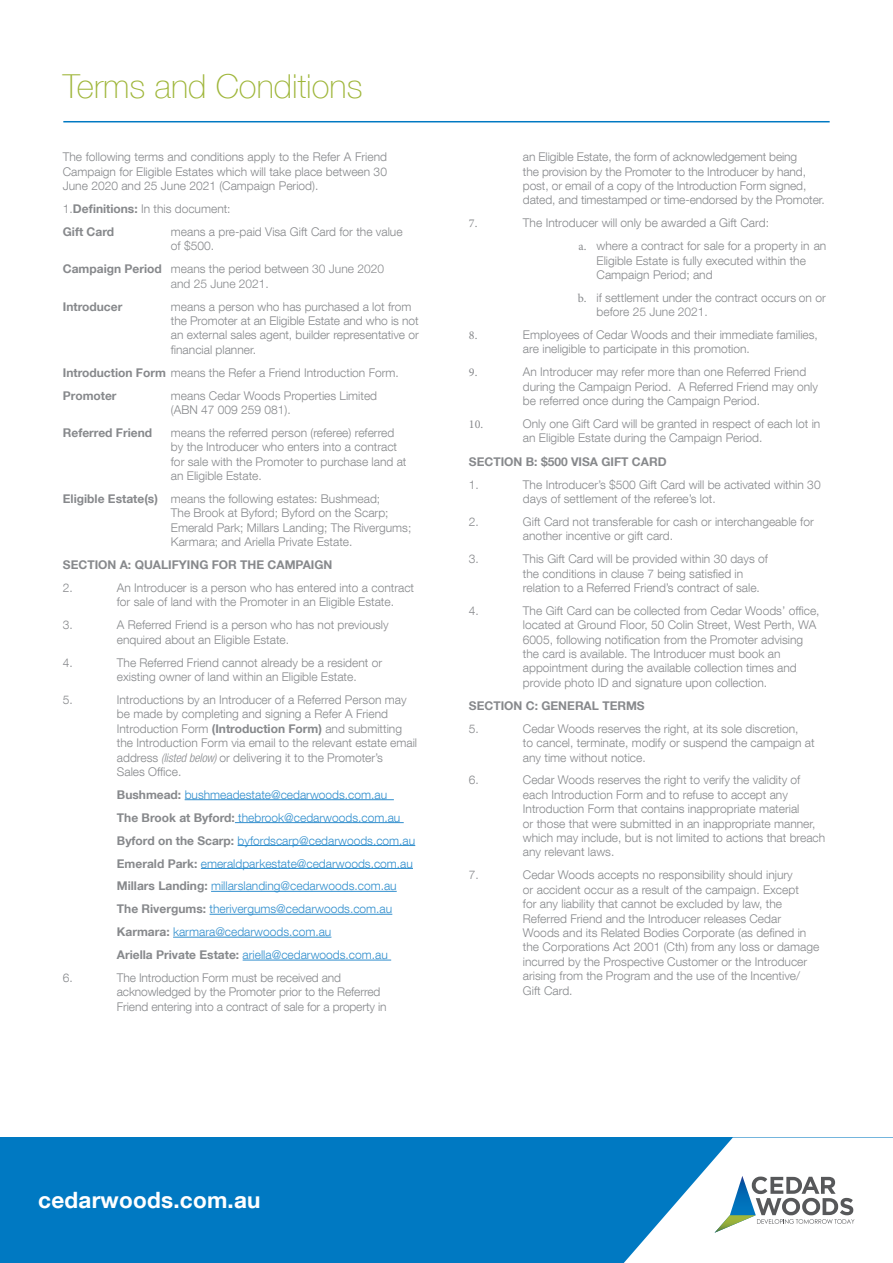
<style>
.page{position:relative;width:893px;height:1263px;background:#fff}
.page>*{position:absolute;margin:0;border:0;box-sizing:border-box;transform-origin:0 0}
.t1{font:100 33px "Helvetica Neue LT Com";color:#9fb63a}
.t2{font:700 22.5px "Helvetica Neue LT Com";letter-spacing:.01em;color:#fff}
.t3{font:300 12px/14.4px "Helvetica Neue LT Com";color:#87898c}
.t4{font:300 12px "Helvetica Neue LT Com";color:#308ecd}
.t5{font:700 12px "Helvetica Neue LT Com";color:#87898c}
.t6{font:12px "Minion Pro";color:#87898c}
.s1{font-weight:700}
.s2{font-family:"Helvetica Neue LT Std"}
.s3{font-style:italic;font-stretch:condensed}
.s4{font-weight:700;color:#87898c}
.s5{font-family:"Minion Pro";font-weight:400}
</style>
<div class="page">
<div style="left:0;top:1137px;width:605px;height:126px;background:#0079c2"></div>
<svg style="left:605px;top:1137px;width:288px;height:126px"></svg>
<hr style="left:63px;top:121px;width:767px;height:1px;background:#0079c2">
<hr style="left:185px;top:799px;width:209px;height:1px;background:#308ecd">
<hr style="left:235px;top:822px;width:169px;height:1px;background:#308ecd">
<hr style="left:238px;top:845px;width:177px;height:1px;background:#308ecd">
<hr style="left:201px;top:868px;width:212px;height:1px;background:#308ecd">
<hr style="left:211px;top:891px;width:186px;height:1px;background:#308ecd">
<hr style="left:210px;top:914px;width:182px;height:1px;background:#308ecd">
<hr style="left:173px;top:937px;width:158px;height:1px;background:#308ecd">
<hr style="left:243px;top:960px;width:148px;height:1px;background:#308ecd">
<p class="t1" style="left:63px;top:67px;width:301px">Terms and Conditions</p>
<p class="t3" style="left:63px;top:150px;width:326px;text-align:justify">The following terms and conditions apply to the Refer A Friend Campaign for Eligible Estates which will take place between 30<br>June 2020 and 25 June 2021 (Campaign Period).</p>
<p class="t3" style="left:63px;top:201px;width:169px">1.<span class="s1">Definitions:</span> In this document:</p>
<p class="t5" style="left:63px;top:224px;width:53px">Gift Card</p>
<p class="t3" style="left:171px;top:224px;width:233px">means a pre-paid Visa Gift Card for the value of $500.</p>
<p class="t3" style="left:63px;top:261px;width:323px"><span class="s1">Campaign Period</span> means the period between <span class="s2">30 June 2020</span></p>
<p class="t5" style="left:63px;top:299px;width:61px">Introducer</p>
<p class="t3" style="left:171px;top:272px;width:242px;line-height:23px"><span class="s2">and 25 June 2021.<br></span>means a person who has purchased a lot from</p>
<p class="t3" style="left:171px;top:313px;width:250px;text-align:justify">the Promoter at an Eligible Estate and who is not an external sales agent, builder representative or financial planner.</p>
<p class="t3" style="left:63px;top:365px;width:338px"><span class="s1">Introduction Form</span> means the Refer a Friend Introduction Form.</p>
<p class="t5" style="left:63px;top:388px;width:55px">Promoter</p>
<p class="t3" style="left:171px;top:388px;width:208px">means Cedar Woods Properties Limited (ABN 47 009 259 081).</p>
<p class="t5" style="left:63px;top:425px;width:91px">Referred Friend</p>
<p class="t3" style="left:171px;top:425px;width:237px">means the referred person (referee) referred by the Introducer who enters into a contract for sale with the Promoter to purchase land at an Eligible Estate.</p>
<p class="t3" style="left:171px;top:491px;width:242px;text-indent:-108px"><span class="s1">Eligible Estate(s)</span> means the following estates: Bushmead;<br>The Brook at Byford; Byford on the Scarp; Emerald Park; Millars Landing; The Rivergums; Karmara; and Ariella Private Estate.</p>
<p class="t5" style="left:63px;top:557px;width:271px">SECTION A: QUALIFYING FOR THE CAMPAIGN</p>
<p class="t3" style="left:63px;top:580px;width:12px">2.</p>
<p class="t3" style="left:117px;top:580px;width:299px">An Introducer is a person who has entered into a contract for sale of land with the Promoter in an Eligible Estate.</p>
<p class="t3" style="left:63px;top:617px;width:12px">3.</p>
<p class="t3" style="left:117px;top:617px;width:273px">A Referred Friend is a person who has not previously enquired about an Eligible Estate.</p>
<p class="t3" style="left:63px;top:655px;width:12px">4.</p>
<p class="t3" style="left:117px;top:655px;width:267px">The Referred Friend cannot already be a resident or existing owner of land within an Eligible Estate.</p>
<p class="t3" style="left:63px;top:692px;width:12px">5.</p>
<p class="t3" style="left:117px;top:692px;width:302px">Introductions by an Introducer of a Referred Person may be made by completing and signing a Refer A Friend Introduction Form <span class="s1">(Introduction Form)</span> and submitting the Introduction Form via email to the relevant estate email address <span class="s3">(listed below)</span> or delivering it to the Promoter’s<br>Sales Office.</p>
<p class="t4" style="left:117px;top:787px;width:272px"><span class="s4">Bushmead:</span> bushmeadestate@cedarwoods.com.au</p>
<p class="t4" style="left:117px;top:810px;width:285px"><span class="s4">The Brook at Byford:</span> thebrook@cedarwoods.com.au</p>
<p class="t4" style="left:117px;top:833px;width:300px"><span class="s4">Byford on the Scarp:</span> byfordscarp@cedarwoods.com.au</p>
<p class="t4" style="left:117px;top:856px;width:298px"><span class="s4">Emerald Park:</span> emeraldparkestate@cedarwoods.com.au</p>
<p class="t4" style="left:117px;top:879px;width:281px"><span class="s4">Millars Landing:</span> millarslanding@cedarwoods.com.au</p>
<p class="t4" style="left:117px;top:902px;width:277px"><span class="s4">The Rivergums:</span> therivergums@cedarwoods.com.au</p>
<p class="t4" style="left:117px;top:925px;width:216px"><span class="s4">Karmara:</span> karmara@cedarwoods.com.au</p>
<p class="t4" style="left:117px;top:947px;width:272px"><span class="s4">Ariella Private Estate:</span> ariella@cedarwoods.com.au</p>
<p class="t3" style="left:63px;top:970px;width:12px">6.</p>
<p class="t3" style="left:117px;top:970px;width:271px">The Introduction Form must be received and acknowledged by the Promoter prior to the Referred<br>Friend entering into a contract of sale for a property in</p>
<p class="t3" style="left:523px;top:150px;width:303px">an Eligible Estate, the form of acknowledgement being<br>the provision by the Promoter to the Introducer by hand, post, or email of a copy of the Introduction Form signed, dated, and timestamped or time-endorsed by the Promoter.</p>
<p class="t6" style="left:469px;top:215px;width:10px">7.</p>
<p class="t3" style="left:578px;top:211px;width:249px;line-height:23px;text-indent:-56px">The Introducer will only be awarded a Gift Card:<br><span class="s5">a.</span> where a contract for sale for a property in an</p>
<p class="t3" style="left:597px;top:253px;width:211px">Eligible Estate is fully executed within the<br>Campaign Period; and</p>
<p class="t3" style="left:597px;top:290px;width:231px;text-indent:-19px"><span class="s5">b.</span> if settlement under the contract occurs on or before <span class="s2">25 June 2021.</span></p>
<p class="t6" style="left:469px;top:327px;width:10px">8.</p>
<p class="t3" style="left:523px;top:327px;width:296px">Employees of Cedar Woods and their immediate families, are ineligible to participate in this promotion.</p>
<p class="t6" style="left:469px;top:364px;width:10px">9.</p>
<p class="t3" style="left:523px;top:364px;width:296px">An Introducer may refer more than one Referred Friend during the Campaign Period. A Referred Friend may only be referred once during the Campaign Period.</p>
<p class="t6" style="left:469px;top:416px;width:16px">10.</p>
<p class="t3" style="left:523px;top:416px;width:299px">Only one Gift Card will be granted in respect of each lot in an Eligible Estate during the Campaign Period.</p>
<p class="t5" style="left:469px;top:454px;width:199px">SECTION B: $500 VISA GIFT CARD</p>
<p class="t3" style="left:469px;top:477px;width:12px">1.</p>
<p class="t3" style="left:523px;top:477px;width:299px">The Introducer’s $500 Gift Card will be activated within 30 days of settlement of the referee’s lot.</p>
<p class="t3" style="left:469px;top:514px;width:12px">2.</p>
<p class="t3" style="left:523px;top:514px;width:292px">Gift Card not transferable for cash or interchangeable for another incentive or gift card.</p>
<p class="t3" style="left:469px;top:551px;width:12px">3.</p>
<p class="t3" style="left:523px;top:551px;width:246px">This Gift Card will be provided within 30 days of the conditions in clause 7 being satisfied in relation to a Referred Friend’s contract of sale.</p>
<p class="t3" style="left:469px;top:603px;width:12px">4.</p>
<p class="t3" style="left:523px;top:603px;width:298px">The Gift Card can be collected from Cedar Woods’ office, located at Ground Floor, 50 Colin Street, West Perth, WA 6005, following notification from the Promoter advising the card is available. The Introducer must book an appointment during the available collection times and provide photo ID and signature upon collection.</p>
<p class="t5" style="left:469px;top:698px;width:177px">SECTION C: GENERAL TERMS</p>
<p class="t3" style="left:469px;top:721px;width:12px">5.</p>
<p class="t3" style="left:523px;top:721px;width:293px">Cedar Woods reserves the right, at its sole discretion,<br>to cancel, terminate, modify or suspend the campaign at any time without notice.</p>
<p class="t3" style="left:469px;top:773px;width:12px">6.</p>
<p class="t3" style="left:523px;top:773px;width:304px">Cedar Woods reserves the right to verify the validity of each Introduction Form and to refuse to accept any Introduction Form that contains inappropriate material<br>or those that were submitted in an inappropriate manner, which may include, but is not limited to actions that breach any relevant laws.</p>
<p class="t3" style="left:469px;top:868px;width:12px">7.</p>
<p class="t3" style="left:523px;top:868px;width:298px">Cedar Woods accepts no responsibility should injury<br>or accident occur as a result of the campaign. Except<br>for any liability that cannot be excluded by law, the Referred Friend and the Introducer releases Cedar Woods and its Related Bodies Corporate (as defined in the Corporations Act 2001 (Cth) from any loss or damage incurred by the Prospective Customer or the Introducer arising from the Program and the use of the Incentive/ Gift Card.</p>
<h2 class="t2" style="left:38px;top:1186px;width:224px">cedarwoods.com.au</h2>
</div>
